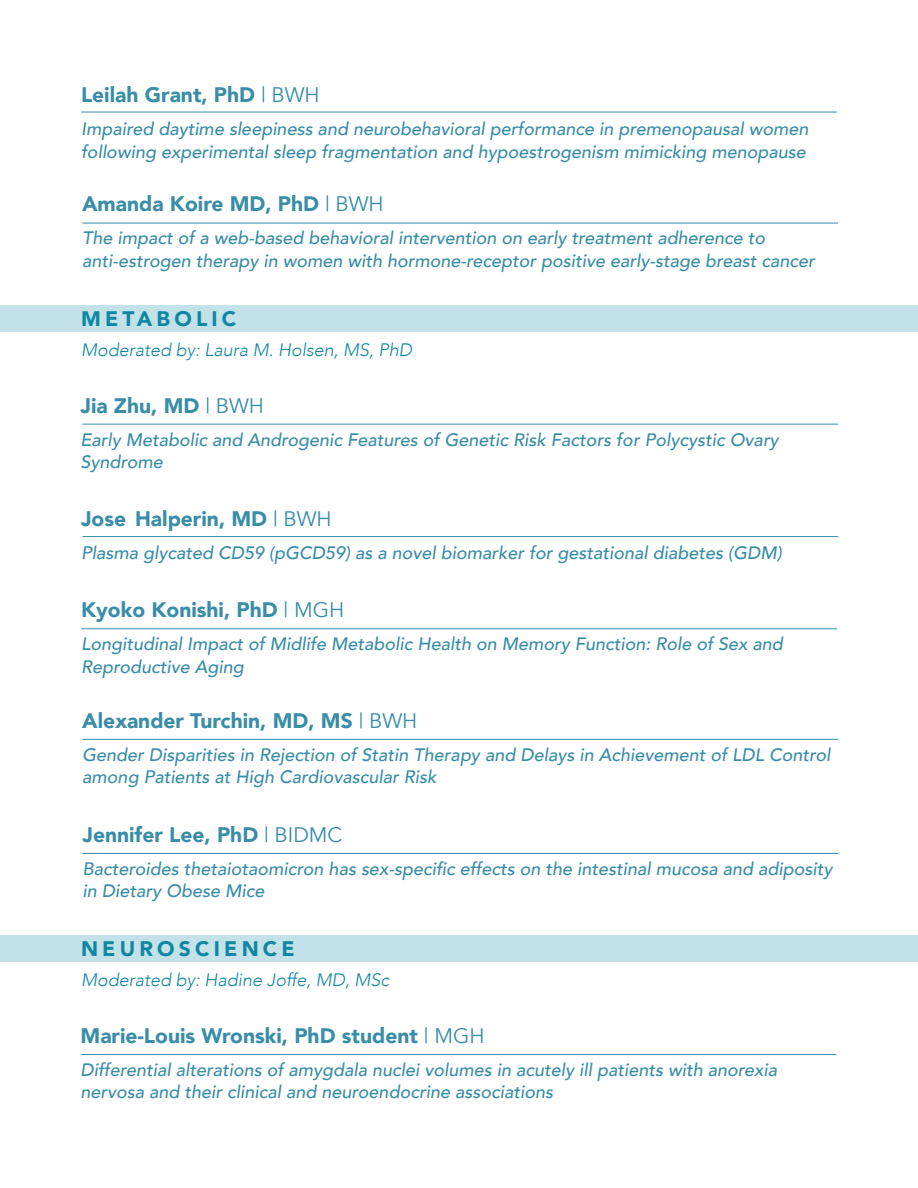
<style>
.page{position:relative;width:918px;height:1188px;background:#fff}
.page>*{position:absolute;margin:0;border:0;box-sizing:border-box;transform-origin:0 0}
.t1{font:900 21px "Avenir";color:#398da8}
.t2{font:900 21px "Avenir";letter-spacing:.2em;color:#1087a2}
.t3{font:italic 500 18px/22.5px "Avenir";color:#398da8}
.t4{font:italic 300 18px "Avenir";color:#1087a2}
.s1{font-weight:400}
</style>
<div class="page">
<hr style="left:83px;top:536px;width:755px;height:1px;background:#388da8">
<hr style="left:81px;top:112px;width:756px;height:1px;background:#388da8">
<hr style="left:82px;top:223px;width:756px;height:1px;background:#388da8">
<div style="left:0;top:305px;width:918px;height:27px;background:#c3e1e8"></div>
<hr style="left:82px;top:424px;width:756px;height:1px;background:#388da8">
<hr style="left:81px;top:628px;width:756px;height:1px;background:#388da8">
<hr style="left:83px;top:739px;width:755px;height:1px;background:#388da8">
<hr style="left:83px;top:853px;width:756px;height:1px;background:#388da8">
<div style="left:0;top:935px;width:918px;height:27px;background:#c3e1e8"></div>
<hr style="left:81px;top:1054px;width:756px;height:1px;background:#388da8">
<p class="t1" style="left:81px;top:77px;width:240px">Leilah Grant, PhD <span class="s1">| BWH</span></p>
<p class="t3" style="left:81px;top:118px;width:729px">Impaired daytime sleepiness and neurobehavioral performance in premenopausal women following experimental sleep fragmentation and hypoestrogenism mimicking menopause</p>
<p class="t1" style="left:82px;top:186px;width:303px">Amanda Koire MD, PhD <span class="s1">| BWH</span></p>
<p class="t3" style="left:82px;top:227px;width:734px">The impact of a web-based behavioral intervention on early treatment adherence to anti-estrogen therapy in women with hormone-receptor positive early-stage breast cancer</p>
<p class="t2" style="left:81px;top:300px;width:157px">METABOLIC</p>
<p class="t4" style="left:81px;top:339px;width:333px">Moderated by: Laura M. Holsen, MS, PhD</p>
<p class="t1" style="left:81px;top:387px;width:185px">Jia Zhu, MD <span class="s1">| BWH</span></p>
<p class="t3" style="left:81px;top:428px;width:700px">Early Metabolic and Androgenic Features of Genetic Risk Factors for Polycystic Ovary<br>Syndrome</p>
<p class="t1" style="left:81px;top:500px;width:252px">Jose Halperin, MD <span class="s1">| BWH</span></p>
<p class="t3" style="left:81px;top:542px;width:702px">Plasma glycated CD59 (pGCD59) as a novel biomarker for gestational diabetes (GDM)</p>
<p class="t1" style="left:81px;top:592px;width:265px">Kyoko Konishi, PhD <span class="s1">| MGH</span></p>
<p class="t3" style="left:81px;top:633px;width:703px">Longitudinal Impact of Midlife Metabolic Health on Memory Function: Role of Sex and<br>Reproductive Aging</p>
<p class="t1" style="left:82px;top:702px;width:337px">Alexander Turchin, MD, MS <span class="s1">| BWH</span></p>
<p class="t3" style="left:82px;top:744px;width:750px">Gender Disparities in Rejection of Statin Therapy and Delays in Achievement of LDL Control among Patients at High Cardiovascular Risk</p>
<p class="t1" style="left:83px;top:817px;width:261px">Jennifer Lee, PhD <span class="s1">| BIDMC</span></p>
<p class="t3" style="left:83px;top:858px;width:751px">Bacteroides thetaiotaomicron has sex-specific effects on the intestinal mucosa and adiposity in Dietary Obese Mice</p>
<p class="t2" style="left:81px;top:931px;width:215px">NEUROSCIENCE</p>
<p class="t4" style="left:81px;top:969px;width:310px">Moderated by: Hadine Joffe, MD, MSc</p>
<p class="t1" style="left:81px;top:1018px;width:406px">Marie-Louis Wronski, PhD student <span class="s1">| MGH</span></p>
<p class="t3" style="left:81px;top:1059px;width:698px">Differential alterations of amygdala nuclei volumes in acutely ill patients with anorexia nervosa and their clinical and neuroendocrine associations</p>
</div>
